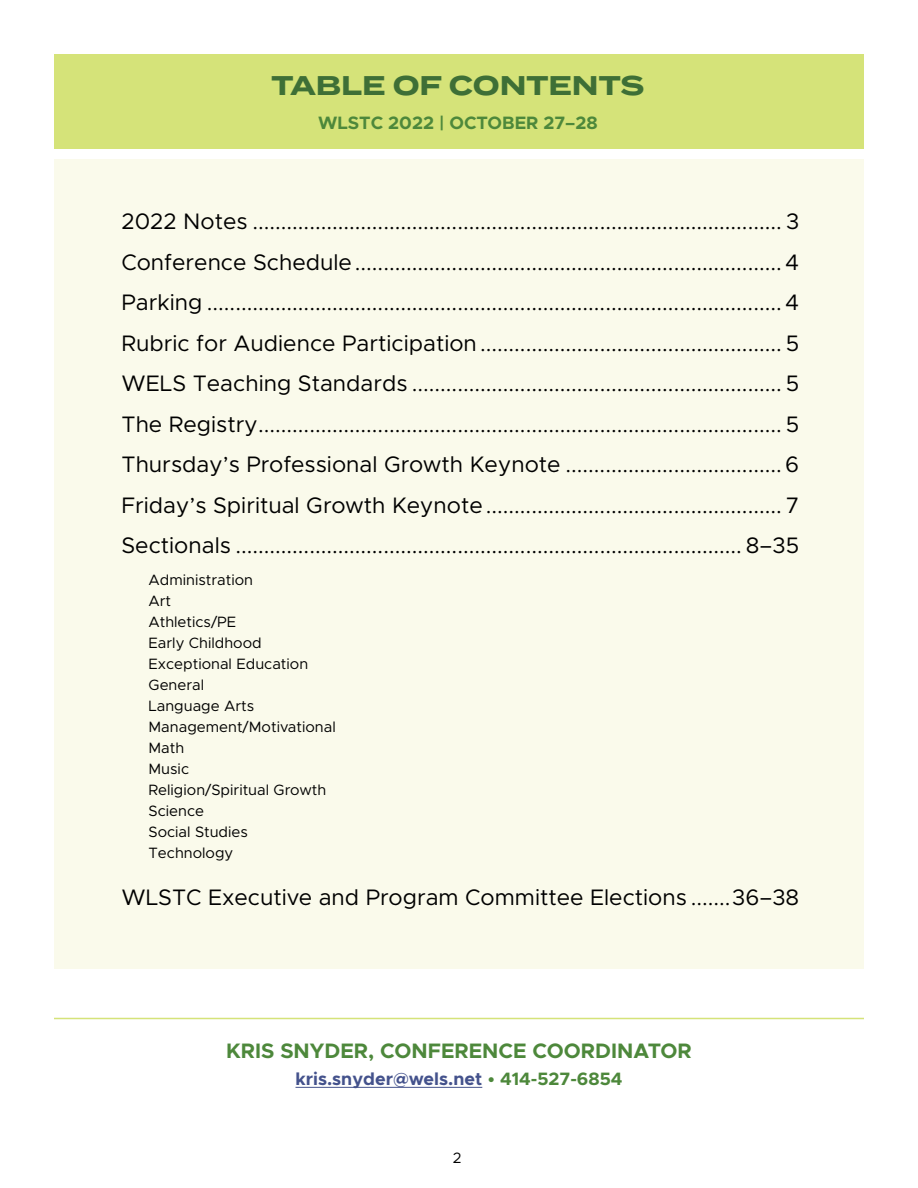
<style>
.page{position:relative;width:918px;height:1188px;background:#fff}
.page>*{position:absolute;margin:0;border:0;box-sizing:border-box;transform-origin:0 0}
.t1{font:700 27px "Termina";color:#3e6f36}
.t2{font:22.5px/40.5px "Metropolis";color:#000;text-align:justify}
.t3{font:700 21px "Metropolis";color:#4d883b}
.t4{font:700 18px "Metropolis";color:#44528c}
.t5{font:700 18px "Metropolis";color:#4d883b}
.t6{font:15px/21px "Metropolis";color:#000}
.s1{color:#4d883b}
</style>
<div class="page">
<div style="left:54px;top:54px;width:810px;height:94px;background:#d5e379"></div>
<div style="left:54px;top:159px;width:810px;height:810px;background:#fafaeb"></div>
<hr style="left:54px;top:1018px;width:810px;height:1px;background:#d5e379">
<hr style="left:295px;top:1087px;width:187px;height:1px;background:#44528c">
<p class="t1" style="left:271px;top:65px;width:374px">TABLE OF CONTENTS</p>
<p class="t5" style="left:318px;top:111px;width:281px">WLSTC 2022 | OCTOBER 27–28</p>
<p class="t2" style="left:122px;top:201px;width:679px">2022 Notes ............................................................................................. 3<br>Conference Schedule...........................................................................4<br>Parking .....................................................................................................4<br>Rubric for Audience Participation..................................................... 5<br>WELS Teaching Standards ................................................................. 5<br>The Registry............................................................................................ 5<br>Thursday’s Professional Growth Keynote ......................................6<br>Friday’s Spiritual Growth Keynote.................................................... 7<br>Sectionals ......................................................................................... 8–35</p>
<p class="t6" style="left:148px;top:569px;width:189px">Administration<br>Art<br>Athletics/PE<br>Early Childhood<br>Exceptional Education<br>General<br>Language Arts<br>Management/Motivational<br>Math<br>Music<br>Religion/Spiritual Growth<br>Science<br>Social Studies<br>Technology</p>
<p class="t2" style="left:122px;top:877px;width:679px">WLSTC Executive and Program Committee Elections .......36–38</p>
<p class="t3" style="left:226px;top:1037px;width:467px">KRIS SNYDER, CONFERENCE COORDINATOR</p>
<p class="t4" style="left:296px;top:1067px;width:329px">kris.snyder@wels.net <span class="s1">• 414-527-6854</span></p>
<p class="t6" style="left:453px;top:1147px;width:10px">2</p>
</div>
